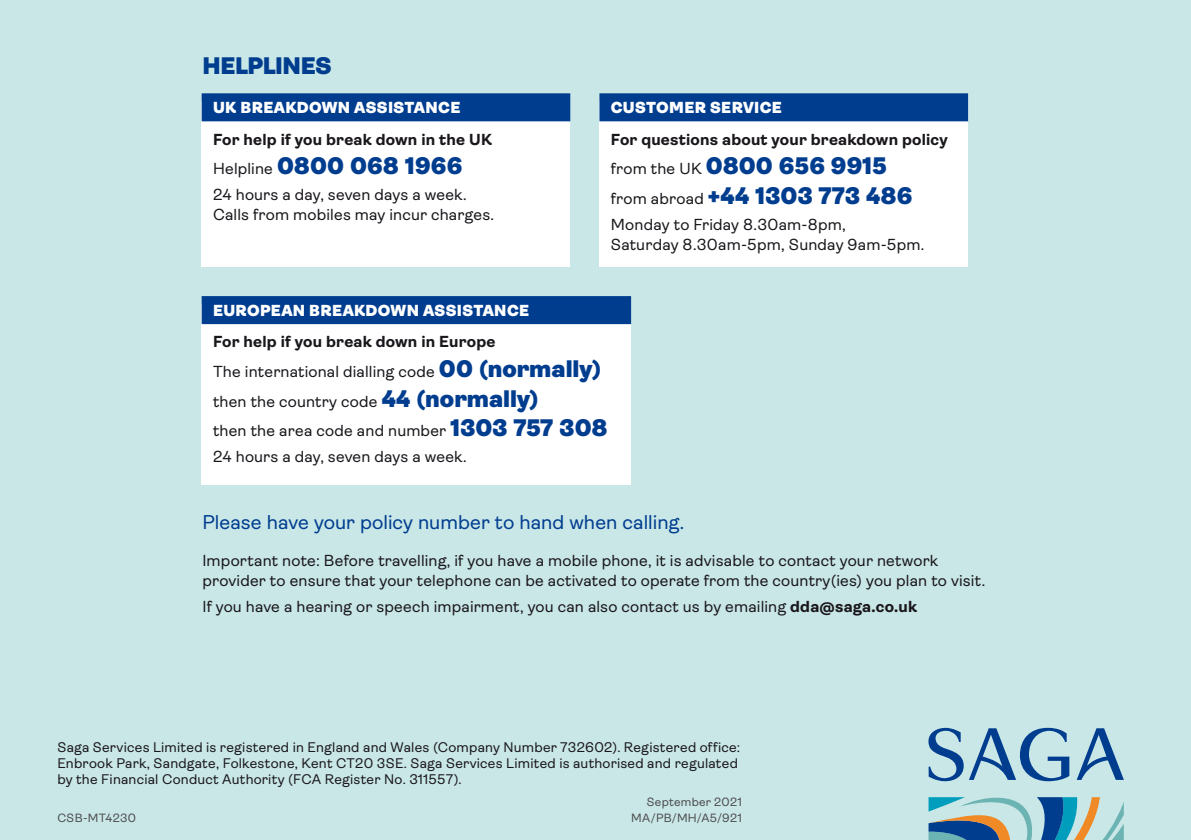
<style>
.page{position:relative;width:1191px;height:840px;background:#fff}
.page>*{position:absolute;margin:0;border:0;box-sizing:border-box;transform-origin:0 0}
.t1{font:900 24px/29.6px "Ambit";letter-spacing:.005em;color:#003d8f}
.t2{font:20px "Ambit";color:#003d8f}
.t3{font:16px/29.6px "Ambit";letter-spacing:.01em;color:#1a171c}
.t4{font:700 16px "Ambit";letter-spacing:.01em;color:#1a171c}
.t5{font:900 16px "Ambit";letter-spacing:.02em;color:#fff}
.t6{font:14px/16px "Ambit";letter-spacing:.015em;color:#1a171c}
.t7{font:12px "Ambit";letter-spacing:.025em;color:#4b4b4d}
.s1{font-weight:400;font-size:16px;color:#1a171c}
.s2{font-weight:700}
.s3{font-weight:900;font-size:24px;color:#003d8f}
</style>
<div class="page">
<div style="left:0;top:0;width:1191px;height:839px;background:#c9e7e7"></div>
<div style="left:202px;top:304px;width:429px;height:180px;background:#fff"></div>
<div style="left:202px;top:296px;width:429px;height:28px;background:#003d8f"></div>
<div style="left:599px;top:101px;width:369px;height:165px;background:#fff"></div>
<div style="left:599px;top:93px;width:369px;height:28px;background:#003d8f"></div>
<div style="left:202px;top:101px;width:368px;height:165px;background:#fff"></div>
<div style="left:202px;top:93px;width:368px;height:28px;background:#003d8f"></div>
<svg style="left:1077px;top:728px;width:46px;height:51px"></svg>
<svg style="left:969px;top:727px;width:100px;height:53px"></svg>
<svg style="left:928px;top:727px;width:35px;height:53px"></svg>
<svg style="left:928px;top:797px;width:196px;height:42px"></svg>
<h1 class="t1" style="left:202px;top:51px;width:131px">HELPLINES</h1>
<p class="t5" style="left:213px;top:98px;width:249px">UK BREAKDOWN ASSISTANCE</p>
<p class="t4" style="left:213px;top:130px;width:281px">For help if you break down in the UK</p>
<h1 class="t1" style="left:213px;top:151px;width:251px"><span class="s1">Helpline</span> 0800 068 1966</h1>
<p class="t3" style="left:213px;top:184px;width:282px;line-height:20px">24 hours a day, seven days a week.<br>Calls from mobiles may incur charges.</p>
<p class="t5" style="left:611px;top:98px;width:173px">CUSTOMER SERVICE</p>
<p class="t4" style="left:611px;top:130px;width:338px">For questions about your breakdown policy</p>
<h1 class="t1" style="left:611px;top:151px;width:303px"><span class="s1">from the UK</span> 0800 656 9915 <span class="s1">from abroad</span> +44 1303 773 486</h1>
<p class="t3" style="left:611px;top:214px;width:315px;line-height:20px">Monday to Friday 8.30am-8pm,<br>Saturday 8.30am-5pm, Sunday 9am-5pm.</p>
<p class="t5" style="left:213px;top:301px;width:318px">EUROPEAN BREAKDOWN ASSISTANCE</p>
<p class="t3" style="left:213px;top:327px;width:396px"><span class="s2">For help if you break down in Europe<br></span>The international dialling code <span class="s3">00 (normally) </span>then the country code <span class="s3">44 (normally)<br></span>then the area code and number <span class="s3">1303 757 308</span></p>
<p class="t3" style="left:213px;top:441px;width:255px">24 hours a day, seven days a week.</p>
<p class="t2" style="left:202px;top:510px;width:483px">Please have your policy number to hand when calling.</p>
<p class="t3" style="left:202px;top:550px;width:784px;line-height:20px">Important note: Before travelling, if you have a mobile phone, it is advisable to contact your network provider to ensure that your telephone can be activated to operate from the country(ies) you plan to visit.</p>
<p class="t3" style="left:202px;top:591px;width:716px">If you have a hearing or speech impairment, you can also contact us by emailing <span class="s2">dda@saga.co.uk</span></p>
<p class="t6" style="left:57px;top:739px;width:684px">Saga Services Limited is registered in England and Wales (Company Number 732602). Registered office:<br>Enbrook Park, Sandgate, Folkestone, Kent CT20 3SE. Saga Services Limited is authorised and regulated by the Financial Conduct Authority (FCA Register No. 311557).</p>
<p class="t7" style="left:647px;top:794px;width:96px">September 2021</p>
<p class="t7" style="left:57px;top:810px;width:80px">CSB-MT4230</p>
<p class="t7" style="left:631px;top:810px;width:112px">MA/PB/MH/A5/921</p>
</div>
